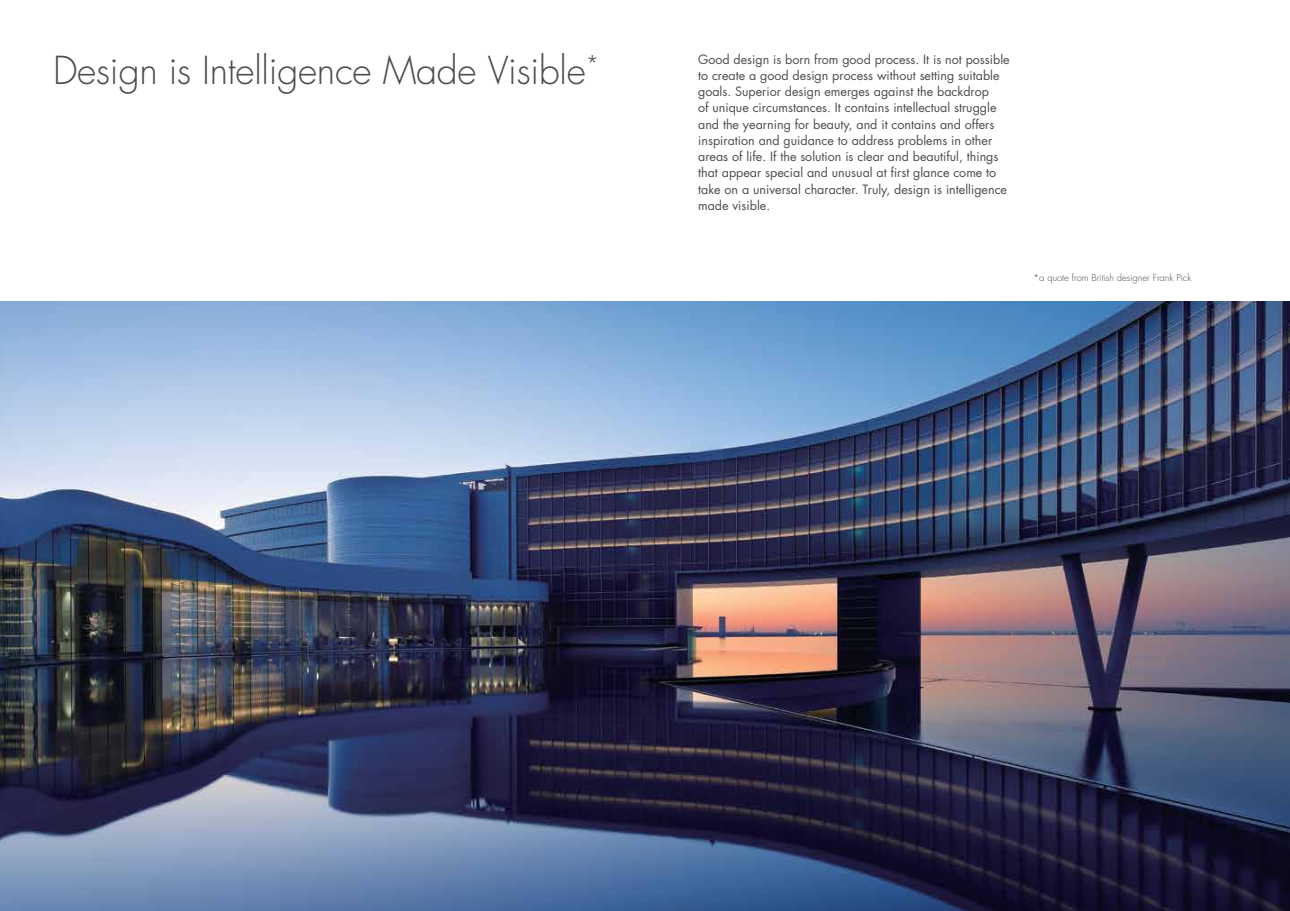
<style>
.page{position:relative;width:1290px;height:911px;background:#fff}
.page>*{position:absolute;margin:0;border:0;box-sizing:border-box;transform-origin:0 0}
.t1{font:300 37.5px "Futura Std";letter-spacing:-.01em;color:#4c4c4e}
.t2{font:12.5px/16.2px "Futura Std";color:#4c4c4e}
.t3{font:300 9.38px "Futura Std";color:#4c4c4e}
</style>
<div class="page">
<img style="left:0;top:301px;width:1290px;height:610px">
<h1 class="t1" style="left:53px;top:48px;width:548px">Design is Intelligence Made Visible<sup>*</sup></h1>
<p class="t2" style="left:698px;top:51px;width:313px">Good design is born from good process. It is not possible to create a good design process without setting suitable goals. Superior design emerges against the backdrop<br>of unique circumstances. It contains intellectual struggle and the yearning for beauty, and it contains and offers inspiration and guidance to address problems in other areas of life. If the solution is clear and beautiful, things that appear special and unusual at first glance come to take on a universal character. Truly, design is intelligence made visible.</p>
<p class="t3" style="left:1033px;top:272px;width:159px">*a quote from British designer Frank Pick</p>
</div>
